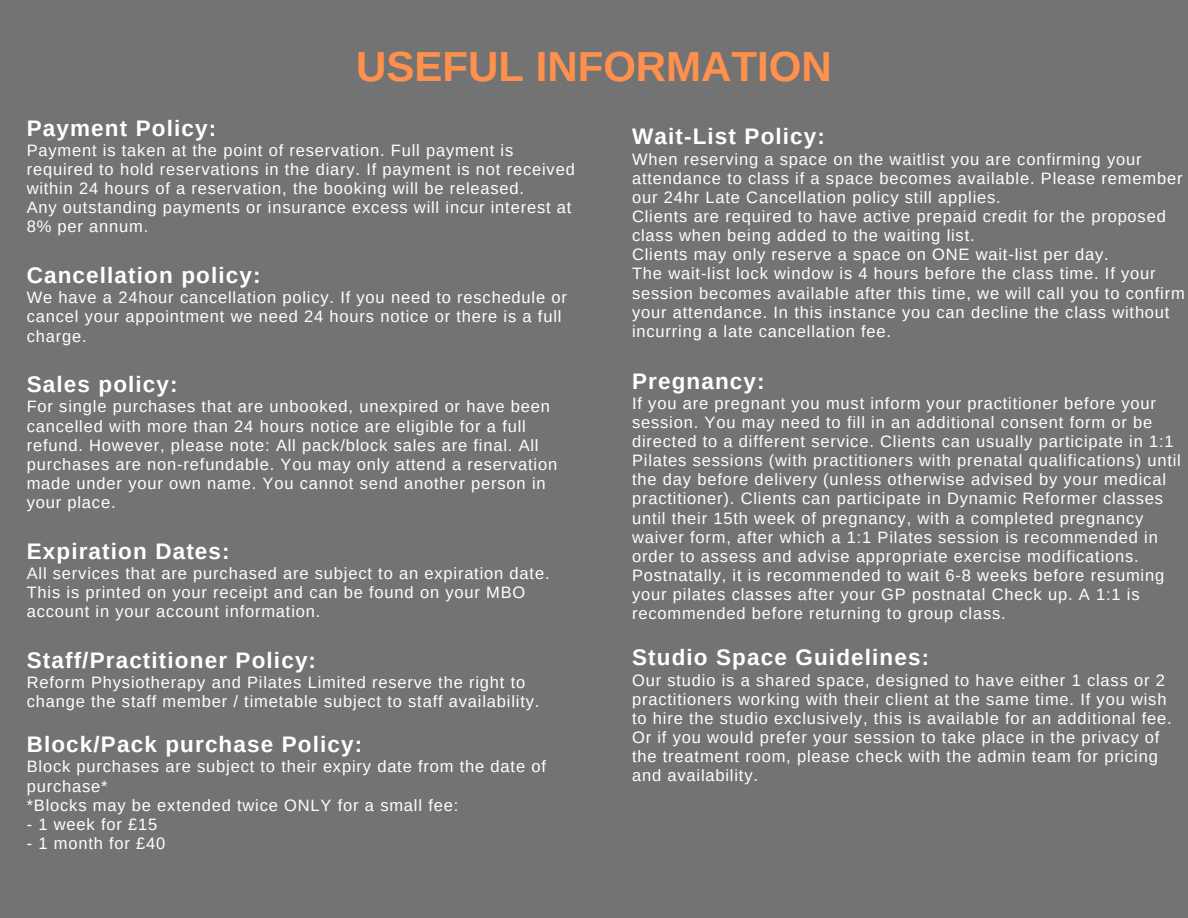
<style>
.page{position:relative;width:1188px;height:918px;background:#737373}
.page>*{position:absolute;margin:0;border:0;box-sizing:border-box;transform-origin:0 0}
.t1{font:700 42px "Arimo";color:#ff914d}
.t2{font:700 22.5px "Arimo";letter-spacing:.05em;color:#fff}
.t3{font:16.5px/19.2px "Arimo";letter-spacing:.05em;color:#fff}
</style>
<div class="page">
<p class="t1" style="left:356px;top:43px;width:477px">USEFUL INFORMATION</p>
<p class="t2" style="left:27px;top:115px;width:191px">Payment Policy:</p>
<p class="t3" style="left:27px;top:141px;width:550px">Payment is taken at the point of reservation. Full payment is required to hold reservations in the diary. If payment is not received within 24 hours of a reservation, the booking will be released.</p>
<p class="t3" style="left:27px;top:198px;width:546px">Any outstanding payments or insurance excess will incur interest at<br>8% per annum.</p>
<p class="t2" style="left:27px;top:263px;width:235px">Cancellation policy:</p>
<p class="t3" style="left:27px;top:288px;width:542px">We have a 24hour cancellation policy. If you need to reschedule or cancel your appointment we need 24 hours notice or there is a full charge.</p>
<p class="t2" style="left:27px;top:372px;width:153px">Sales policy:</p>
<p class="t3" style="left:27px;top:397px;width:532px">For single purchases that are unbooked, unexpired or have been cancelled with more than 24 hours notice are eligible for a full refund. However, please note: All pack/block sales are final. All purchases are non-refundable. You may only attend a reservation made under your own name. You cannot send another person in your place.</p>
<p class="t2" style="left:27px;top:538px;width:205px">Expiration Dates:</p>
<p class="t3" style="left:27px;top:564px;width:524px">All services that are purchased are subject to an expiration date.<br>This is printed on your receipt and can be found on your MBO account in your account information.</p>
<p class="t2" style="left:27px;top:647px;width:291px">Staff/Practitioner Policy:</p>
<p class="t3" style="left:27px;top:673px;width:514px">Reform Physiotherapy and Pilates Limited reserve the right to change the staff member / timetable subject to staff availability.</p>
<p class="t2" style="left:27px;top:732px;width:337px">Block/Pack purchase Policy:</p>
<p class="t3" style="left:27px;top:757px;width:521px">Block purchases are subject to their expiry date from the date of purchase*</p>
<p class="t3" style="left:27px;top:795px;width:433px">*Blocks may be extended twice ONLY for a small fee:</p>
<p class="t3" style="left:27px;top:815px;width:132px">- 1 week for £15</p>
<p class="t3" style="left:27px;top:834px;width:140px">- 1 month for £40</p>
<h1 class="t2" style="left:632px;top:124px;width:195px">Wait-List Policy:</h1>
<p class="t3" style="left:632px;top:149px;width:552px">When reserving a space on the waitlist you are confirming your attendance to class if a space becomes available. Please remember our 24hr Late Cancellation policy still applies.</p>
<p class="t3" style="left:632px;top:207px;width:535px">Clients are required to have active prepaid credit for the proposed class when being added to the waiting list.</p>
<p class="t3" style="left:632px;top:245px;width:478px">Clients may only reserve a space on ONE wait-list per day.</p>
<p class="t3" style="left:632px;top:264px;width:554px">The wait-list lock window is 4 hours before the class time. If your session becomes available after this time, we will call you to confirm your attendance. In this instance you can decline the class without incurring a late cancellation fee.</p>
<p class="t2" style="left:632px;top:368px;width:134px">Pregnancy:</p>
<p class="t3" style="left:632px;top:393px;width:550px">If you are pregnant you must inform your practitioner before your session. You may need to fill in an additional consent form or be directed to a different service. Clients can usually participate in 1:1<br>Pilates sessions (with practitioners with prenatal qualifications) until the day before delivery (unless otherwise advised by your medical practitioner). Clients can participate in Dynamic Reformer classes until their 15th week of pregnancy, with a completed pregnancy waiver form, after which a 1:1 Pilates session is recommended in order to assess and advise appropriate exercise modifications.</p>
<p class="t3" style="left:632px;top:566px;width:534px">Postnatally, it is recommended to wait 6-8 weeks before resuming your pilates classes after your GP postnatal Check up. A 1:1 is recommended before returning to group class.</p>
<p class="t2" style="left:632px;top:645px;width:299px">Studio Space Guidelines:</p>
<p class="t3" style="left:632px;top:670px;width:541px">Our studio is a shared space, designed to have either 1 class or 2 practitioners working with their client at the same time. If you wish to hire the studio exclusively, this is available for an additional fee.<br>Or if you would prefer your session to take place in the privacy of the treatment room, please check with the admin team for pricing and availability.</p>
</div>
